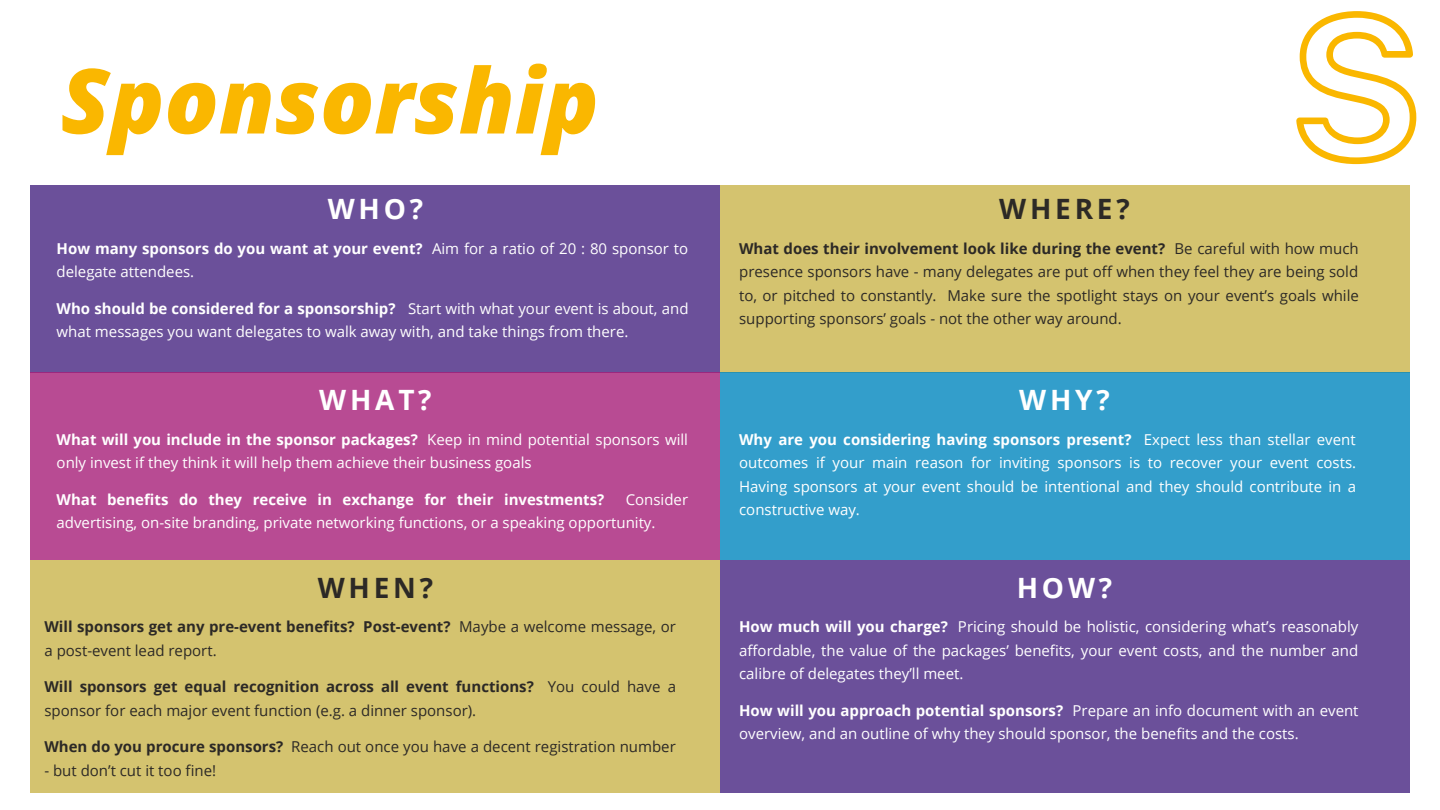
<style>
.page{position:relative;width:1440px;height:810px;background:#fff}
.page>*{position:absolute;margin:0;border:0;box-sizing:border-box;transform-origin:0 0}
.t1{font:italic 800 90px "Open Sans";color:#fab700}
.t2{font:700 28px "Open Sans";letter-spacing:.135em;color:#fff}
.t3{font:700 28px "Open Sans";letter-spacing:.135em;color:#2c2926}
.t4{font:15px/23.2px "Open Sans";color:#fff}
.t5{font:15px/23.2px "Open Sans";color:#2c2926}
.t6{font:700 15px/23.2px "Open Sans";color:#2c2926}
.t7{font:700 15px "Open Sans";color:#fff}
.s1{font-weight:700}
.s2{font-weight:400}
</style>
<div class="page">
<div style="left:31px;top:185px;width:689px;height:188px;background:#6b509a"></div>
<div style="left:31px;top:373px;width:689px;height:187px;background:#b84b93"></div>
<div style="left:31px;top:560px;width:689px;height:233px;background:#d4c36f"></div>
<svg style="left:1296px;top:11px;width:120px;height:153px"></svg>
<div style="left:720px;top:185px;width:689px;height:188px;background:#d4c36f"></div>
<div style="left:720px;top:373px;width:689px;height:187px;background:#339ecb"></div>
<div style="left:720px;top:560px;width:689px;height:233px;background:#6b509a"></div>
<p class="t1" style="left:61px;top:37px;width:540px">Sponsorship</p>
<p class="t2" style="left:328px;top:189px;width:97px">WHO?</p>
<p class="t4" style="left:57px;top:237px;width:633px"><span class="s1">How many sponsors do you want at your event?</span> Aim for a ratio of 20 : 80 sponsor to delegate attendees.</p>
<p class="t4" style="left:57px;top:297px;width:633px"><span class="s1">Who should be considered for a sponsorship?</span> Start with what your event is about, and what messages you want delegates to walk away with, and take things from there.</p>
<p class="t2" style="left:319px;top:380px;width:114px">WHAT?</p>
<p class="t4" style="left:57px;top:428px;width:633px"><span class="s1">What will you include in the sponsor packages?</span> Keep in mind potential sponsors will only invest if they think it will help them achieve their business goals</p>
<p class="t7" style="left:57px;top:489px;width:549px">What benefits do they receive in exchange for their investments?</p>
<p class="t4" style="left:57px;top:488px;width:633px;text-indent:569px">Consider advertising, on-site branding, private networking functions, or a speaking opportunity.</p>
<p class="t3" style="left:318px;top:568px;width:117px">WHEN?</p>
<p class="t6" style="left:44px;top:615px;width:633px">Will sponsors get any pre-event benefits? Post-event? <span class="s2">Maybe a welcome message, or a post-event lead report.</span></p>
<p class="t5" style="left:44px;top:675px;width:633px"><span class="s1">Will sponsors get equal recognition across all event functions?</span> You could have a sponsor for each major event function (e.g. a dinner sponsor).</p>
<p class="t5" style="left:44px;top:735px;width:633px"><span class="s1">When do you procure sponsors?</span> Reach out once you have a decent registration number</p>
<p class="t5" style="left:44px;top:758px;width:173px">- but don’t cut it too fine!</p>
<p class="t3" style="left:999px;top:189px;width:132px">WHERE?</p>
<p class="t5" style="left:739px;top:237px;width:621px;text-align:justify"><span class="s1">What does their involvement look like during the event?</span> Be careful with how much presence sponsors have - many delegates are put off when they feel they are being sold to, or pitched to constantly. Make sure the spotlight stays on your event’s goals while supporting sponsors’ goals - not the other way around.</p>
<p class="t2" style="left:1019px;top:380px;width:92px">WHY?</p>
<p class="t4" style="left:739px;top:428px;width:619px;text-align:justify"><span class="s1">Why are you considering having sponsors present?</span> Expect less than stellar event outcomes if your main reason for inviting sponsors is to recover your event costs.<br>Having sponsors at your event should be intentional and they should contribute in a constructive way.</p>
<p class="t2" style="left:1017px;top:568px;width:97px">HOW?</p>
<p class="t4" style="left:739px;top:615px;width:621px;text-align:justify"><span class="s1">How much will you charge?</span> Pricing should be holistic, considering what’s reasonably affordable, the value of the packages’ benefits, your event costs, and the number and calibre of delegates they’ll meet.</p>
<p class="t4" style="left:739px;top:698px;width:621px"><span class="s1">How will you approach potential sponsors?</span> Prepare an info document with an event overview, and an outline of why they should sponsor, the benefits and the costs.</p>
</div>
